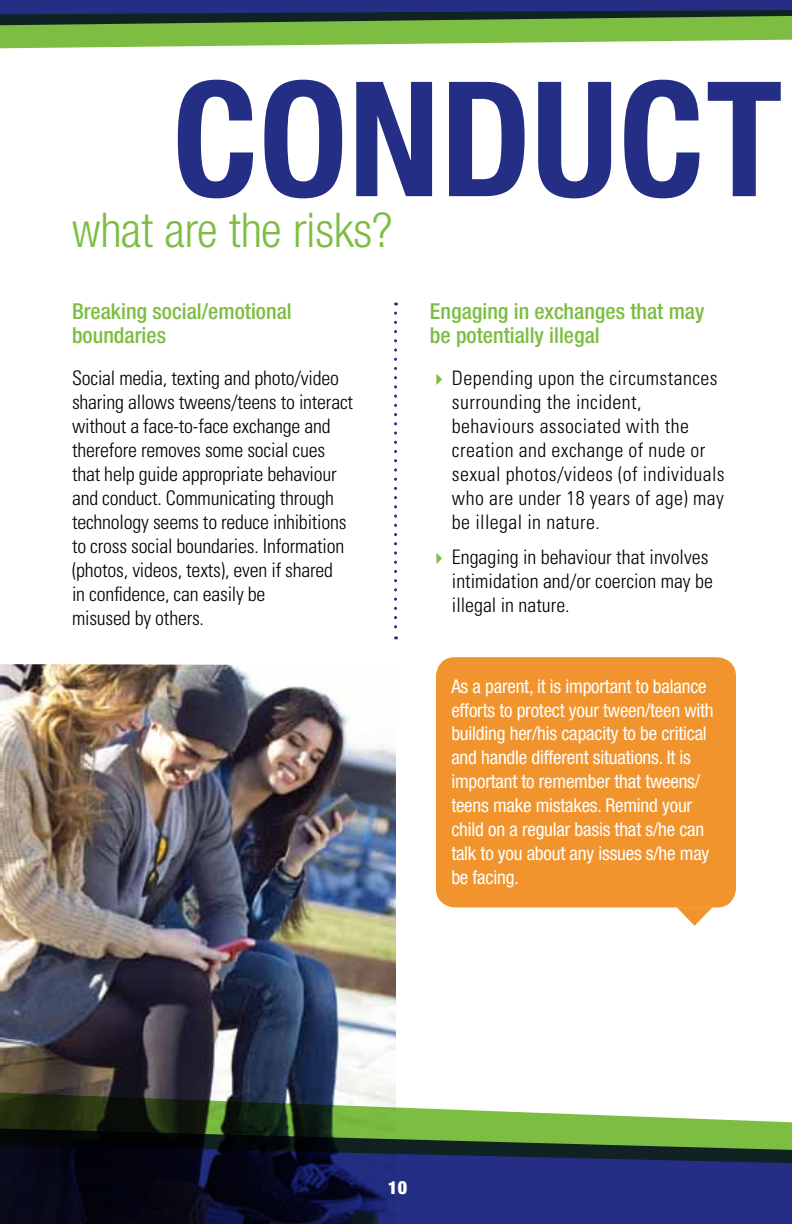
<style>
.page{position:relative;width:792px;height:1224px;background:#fff}
.page>*{position:absolute;margin:0;border:0;box-sizing:border-box;transform-origin:0 0}
.t1{font:700 condensed 160px "Helvetica Neue";color:#232e84}
.t2{font:300 condensed 48px "Helvetica Neue";color:#7dbd42}
.t3{font:500 condensed 22px/24px "Helvetica Neue";color:#7dbd42}
.t4{font:300 condensed 20px/24px "Univers";letter-spacing:-.01em;color:#000}
.t5{font:300 condensed 20px/24px "Univers";letter-spacing:.02em;color:#000}
.t6{font:condensed 19px/24px "Helvetica Neue";letter-spacing:-.01em;color:#fff}
.t7{font:900 condensed 18px "Helvetica Neue";color:#fff}
</style>
<div class="page">
<img style="left:0;top:664px;width:396px;height:428px">
<svg style="left:0;top:1092px;width:792px;height:36px"></svg>
<svg style="left:0;top:0;width:792px;height:49px"></svg>
<svg style="left:0;top:1128px;width:792px;height:96px"></svg>
<div style="left:436px;top:657px;width:300px;height:250px;background:#f2942d;border-radius:19px"></div>
<svg style="left:677px;top:907px;width:36px;height:19px"></svg>
<svg style="left:394px;top:313px;width:3px;height:326px"></svg>
<h1 class="t1" style="left:172px;top:42px;width:88px">CONd</h1>
<h1 class="t1" style="left:532px;top:42px;width:223px">uct</h1>
<h2 class="t2" style="left:72px;top:203px;width:322px">what are the risks?</h2>
<p class="t3" style="left:72px;top:299px;width:221px">Breaking social/emotional boundaries</p>
<p class="t4" style="left:72px;top:366px;width:283px">Social media, texting and photo/video sharing allows tweens/teens to interact without a face-to-face exchange and therefore removes some social cues that help guide appropriate behaviour and conduct. Communicating through technology seems to reduce inhibitions to cross social boundaries. Information (photos, videos, texts), even if shared<br>in confidence, can easily be<br>misused by others.</p>
<p class="t3" style="left:430px;top:299px;width:276px">Engaging in exchanges that may be potentially illegal</p>
<p class="t5" style="left:452px;top:366px;width:274px">Depending upon the circumstances surrounding the incident, behaviours associated with the creation and exchange of nude or sexual photos/videos (of individuals who are under 18 years of age) may be illegal in nature.</p>
<p class="t4" style="left:452px;top:545px;width:262px">Engaging in behaviour that involves intimidation and/or coercion may be illegal in nature.</p>
<p class="t6" style="left:451px;top:674px;width:264px">As a parent, it is important to balance efforts to protect your tween/teen with building her/his capacity to be critical and handle different situations. It is important to remember that tweens/ teens make mistakes. Remind your child on a regular basis that s/he can talk to you about any issues s/he may be facing.</p>
<p class="t7" style="left:388px;top:1173px;width:20px">10</p>
</div>
